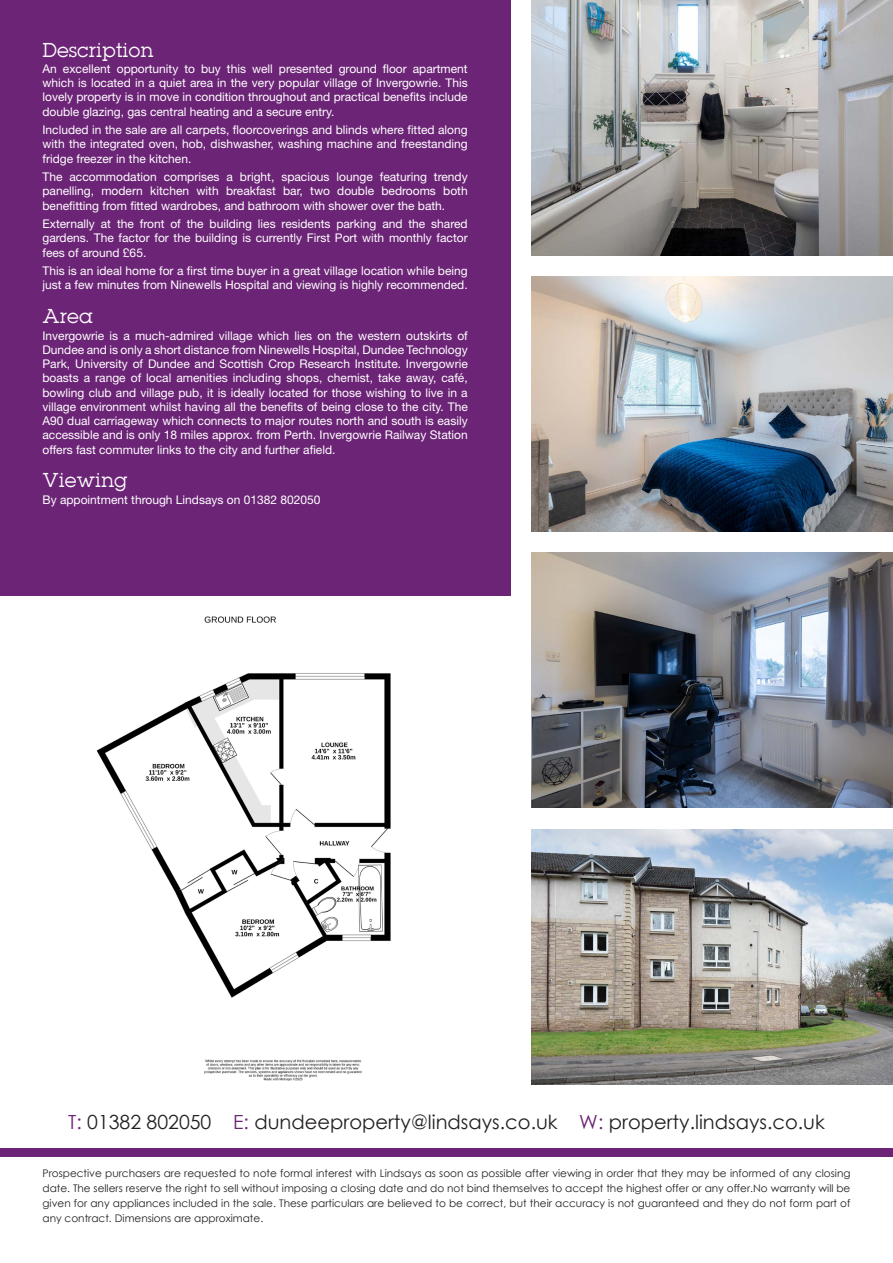
<style>
.page{position:relative;width:893px;height:1263px;background:#fff}
.page>*{position:absolute;margin:0;border:0;box-sizing:border-box;transform-origin:0 0}
.t1{font:19.5px "Century Gothic";color:#231f20}
.t2{font:18px "Lubalin";color:#fff}
.t3{font:12px/14.2px "Helvetica Neue LT Std";color:#fff;text-align:justify}
.t4{font:10.5px/15px "Century Gothic";color:#231f20;text-align:justify}
.s1{color:#6c2476}
</style>
<div class="page">
<div style="left:0;top:0;width:510px;height:595px;background:#6c2476"></div>
<div style="left:0;top:1148px;width:893px;height:9px;background:#6c2476"></div>
<img style="left:531px;top:0;width:362px;height:255px">
<img style="left:531px;top:276px;width:362px;height:255px">
<img style="left:531px;top:553px;width:362px;height:255px">
<img style="left:531px;top:829px;width:362px;height:255px">
<img style="left:96px;top:616px;width:295px;height:464px">
<h2 class="t2" style="left:43px;top:38px;width:113px">Description</h2>
<p class="t3" style="left:43px;top:61px;width:427px">An excellent opportunity to buy this well presented ground floor apartment which is located in a quiet area in the very popular village of Invergowrie. This lovely property is in move in condition throughout and practical benefits include double glazing, gas central heating and a secure entry.</p>
<p class="t3" style="left:43px;top:123px;width:427px">Included in the sale are all carpets, floorcoverings and blinds where fitted along with the integrated oven, hob, dishwasher, washing machine and freestanding fridge freezer in the kitchen.</p>
<p class="t3" style="left:43px;top:170px;width:427px">The accommodation comprises a bright, spacious lounge featuring trendy panelling, modern kitchen with breakfast bar, two double bedrooms both benefitting from fitted wardrobes, and bathroom with shower over the bath.</p>
<p class="t3" style="left:43px;top:217px;width:427px">Externally at the front of the building lies residents parking and the shared gardens. The factor for the building is currently First Port with monthly factor fees of around £65.</p>
<p class="t3" style="left:43px;top:264px;width:427px">This is an ideal home for a first time buyer in a great village location while being just a few minutes from Ninewells Hospital and viewing is highly recommended.</p>
<h2 class="t2" style="left:43px;top:304px;width:52px">Area</h2>
<p class="t3" style="left:43px;top:328px;width:427px">Invergowrie is a much-admired village which lies on the western outskirts of Dundee and is only a short distance from Ninewells Hospital, Dundee Technology Park, University of Dundee and Scottish Crop Research Institute. Invergowrie boasts a range of local amenities including shops, chemist, take away, café, bowling club and village pub, it is ideally located for those wishing to live in a village environment whilst having all the benefits of being close to the city. The A90 dual carriageway which connects to major routes north and south is easily accessible and is only 18 miles approx. from Perth. Invergowrie Railway Station offers fast commuter links to the city and further afield.</p>
<h2 class="t2" style="left:43px;top:468px;width:87px">Viewing</h2>
<p class="t3" style="left:43px;top:492px;width:279px">By appointment through Lindsays on 01382 802050</p>
<h1 class="t1" style="left:68px;top:1108px;width:758px"><span class="s1">T:</span> 01382 802050 <span class="s1">E:</span> dundeeproperty@lindsays.co.uk <span class="s1">W:</span> property.lindsays.co.uk</h1>
<p class="t4" style="left:43px;top:1166px;width:809px">Prospective purchasers are requested to note formal interest with Lindsays as soon as possible after viewing in order that they may be informed of any closing date. The sellers reserve the right to sell without imposing a closing date and do not bind themselves to accept the highest offer or any offer.No warranty will be given for any appliances included in the sale. These particulars are believed to be correct, but their accuracy is not guaranteed and they do not form part of any contract. Dimensions are approximate.</p>
</div>
